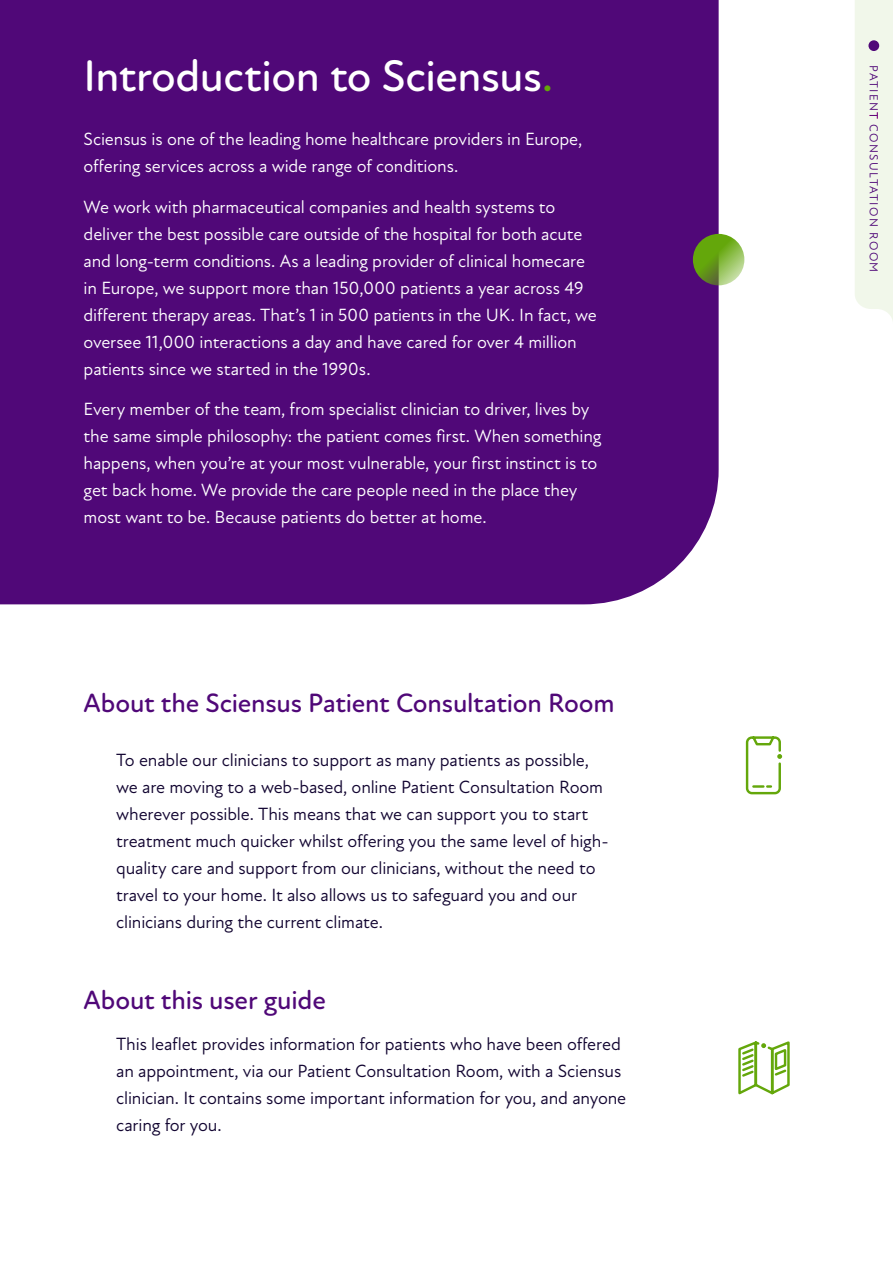
<style>
.page{position:relative;width:893px;height:1263px;background:#fff}
.page>*{position:absolute;margin:0;border:0;box-sizing:border-box;transform-origin:0 0}
.t1{font:500 45px "Atten Round New";letter-spacing:-.015em;color:#fff}
.t2{font:500 27px "Atten Round New";letter-spacing:-.01em;color:#500878}
.t3{font:18px/27px "Atten New";letter-spacing:-.01em;color:#fff}
.t4{font:18px/27px "Atten New";letter-spacing:-.01em;color:#120531}
.t5{font:12px "Atten New";letter-spacing:.11em;color:#500878}
.s1{color:#64a70b}
</style>
<div class="page">
<div style="left:0;top:0;width:719px;height:604px;background:#500878"></div>
<svg style="left:693px;top:234px;width:51px;height:51px;background:#79ac32"></svg>
<svg style="left:738px;top:1041px;width:52px;height:54px"></svg>
<svg style="left:745px;top:736px;width:37px;height:59px"></svg>
<div style="left:855px;top:0;width:38px;height:321px;background:#f1f7ea"></div>
<div style="left:868px;top:40px;width:11px;height:11px;background:#500878;border-radius:50%"></div>
<p class="t1" style="left:84px;top:49px;width:471px">Introduction to Sciensus<span class="s1">.</span></p>
<p class="t3" style="left:84px;top:126px;width:500px">Sciensus is one of the leading home healthcare providers in Europe, offering services across a wide range of conditions.</p>
<p class="t3" style="left:84px;top:194px;width:515px">We work with pharmaceutical companies and health systems to deliver the best possible care outside of the hospital for both acute and long-term conditions. As a leading provider of clinical homecare in Europe, we support more than 150,000 patients a year across 49 different therapy areas. That’s 1 in 500 patients in the UK. In fact, we oversee 11,000 interactions a day and have cared for over 4 million patients since we started in the 1990s.</p>
<p class="t3" style="left:84px;top:396px;width:519px">Every member of the team, from specialist clinician to driver, lives by the same simple philosophy: the patient comes first. When something happens, when you’re at your most vulnerable, your first instinct is to get back home. We provide the care people need in the place they most want to be. Because patients do better at home.</p>
<p class="t2" style="left:84px;top:687px;width:532px">About the Sciensus Patient Consultation Room</p>
<p class="t4" style="left:116px;top:747px;width:494px">To enable our clinicians to support as many patients as possible, we are moving to a web-based, online Patient Consultation Room wherever possible. This means that we can support you to start treatment much quicker whilst offering you the same level of high&shy;quality care and support from our clinicians, without the need to travel to your home. It also allows us to safeguard you and our clinicians during the current climate.</p>
<p class="t2" style="left:84px;top:984px;width:244px">About this user guide</p>
<p class="t4" style="left:116px;top:1031px;width:512px">This leaflet provides information for patients who have been offered an appointment, via our Patient Consultation Room, with a Sciensus clinician. It contains some important information for you, and anyone caring for you.</p>
<p class="t5" style="left:881px;top:65px;width:208px;rotate:90deg">PATIENT CONSULTATION ROOM</p>
</div>
